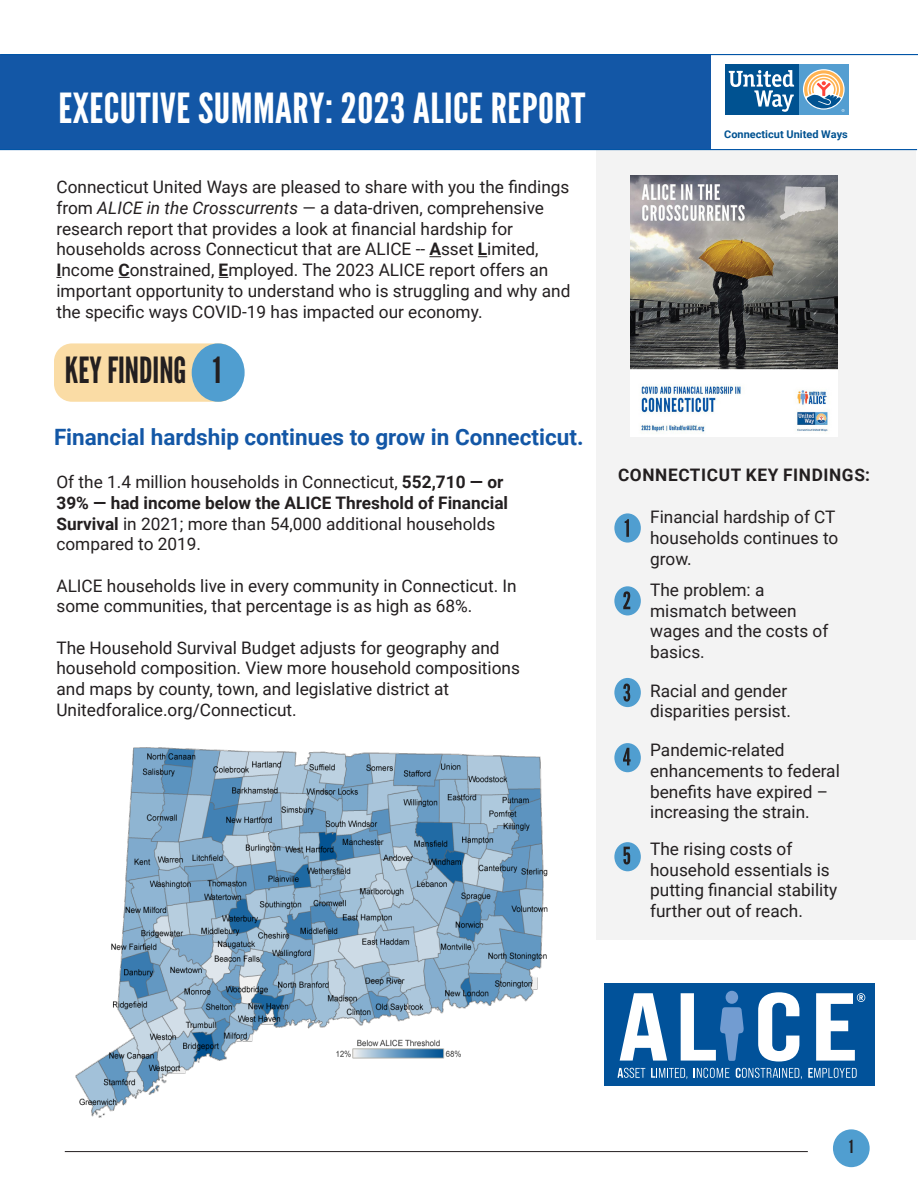
<style>
.page{position:relative;width:918px;height:1188px;background:#fff}
.page>*{position:absolute;margin:0;border:0;box-sizing:border-box;transform-origin:0 0}
.t1{font:41.4px "League Gothic";letter-spacing:.01em;color:#fff;scale:1.09 1}
.t2{font:36px "League Gothic";color:#231f20}
.t3{font:700 22.5px "Roboto";color:#1357a6}
.t4{font:18px "League Gothic";color:#231f20}
.t5{font:17.25px/20.7px "Roboto";color:#231f20}
.t6{font:700 17.25px "Roboto";letter-spacing:.035em;color:#231f20}
.t7{font:700 10.65px "Roboto";color:#005291}
.s1{font-style:italic}
.s2{font-weight:700}
</style>
<div class="page">
<div style="left:833px;top:1129px;width:37px;height:38px;background:#509ed0;border-radius:50%"></div>
<hr style="left:65px;top:1151px;width:743px;height:1px;background:#231f20">
<div style="left:596px;top:149px;width:320px;height:791px;background:#f3f3f3"></div>
<div style="left:614px;top:513px;width:27px;height:30px;background:#509ed0;border-radius:50%"></div>
<div style="left:54px;top:343px;width:184px;height:59px;background:#fadca5;border-radius:18px"></div>
<div style="left:0;top:54px;width:711px;height:95px;background:#1357a6"></div>
<hr style="left:0;top:149px;width:917px;height:1px;background:#0155a7">
<hr style="left:1px;top:54px;width:917px;height:1px;background:#0155a7">
<svg style="left:429px;top:256px;width:12px;height:1px"></svg>
<svg style="left:118px;top:277px;width:12px;height:1px"></svg>
<svg style="left:725px;top:64px;width:124px;height:51px;background:#588aaf"></svg>
<img style="left:631px;top:176px;width:206px;height:261px">
<div style="left:192px;top:343px;width:53px;height:59px;background:#509ed0;border-radius:50%"></div>
<svg style="left:625px;top:519px;width:4px;height:18px"></svg>
<div style="left:614px;top:842px;width:27px;height:29px;background:#509ed0;border-radius:50%"></div>
<div style="left:614px;top:743px;width:27px;height:29px;background:#509ed0;border-radius:50%"></div>
<div style="left:614px;top:678px;width:27px;height:29px;background:#509ed0;border-radius:50%"></div>
<div style="left:614px;top:586px;width:27px;height:29px;background:#509ed0;border-radius:50%"></div>
<svg style="left:623px;top:591px;width:7px;height:18px"></svg>
<svg style="left:623px;top:684px;width:7px;height:18px"></svg>
<svg style="left:623px;top:748px;width:8px;height:17px"></svg>
<svg style="left:623px;top:847px;width:7px;height:17px"></svg>
<div style="left:605px;top:983px;width:270px;height:103px;background:#01529a"></div>
<svg style="left:620px;top:993px;width:47px;height:68px"></svg>
<svg style="left:758px;top:992px;width:41px;height:70px"></svg>
<svg style="left:617px;top:1068px;width:28px;height:10px"></svg>
<svg style="left:651px;top:1068px;width:36px;height:11px"></svg>
<svg style="left:694px;top:1068px;width:35px;height:10px"></svg>
<svg style="left:736px;top:1068px;width:66px;height:11px"></svg>
<svg style="left:808px;top:1068px;width:49px;height:10px"></svg>
<svg style="left:816px;top:993px;width:49px;height:68px"></svg>
<div style="left:726px;top:991px;width:12px;height:13px;background:#729cd1;border-radius:50%"></div>
<svg style="left:681px;top:993px;width:63px;height:68px"></svg>
<img style="left:76px;top:748px;width:471px;height:370px">
<p class="t1" style="left:58px;top:83px;width:485px">EXECUTIVE SUMMARY: 2023 ALICE REPORT</p>
<p class="t5" style="left:56px;top:176px;width:515px">Connecticut United Ways are pleased to share with you the findings from <span class="s1">ALICE in the Crosscurrents</span> — a data-driven, comprehensive research report that provides a look at financial hardship for households across Connecticut that are ALICE -- <span class="s2">A</span>sset <span class="s2">L</span>imited, <span class="s2">I</span>ncome <span class="s2">C</span>onstrained, <span class="s2">E</span>mployed. The 2023 ALICE report offers an important opportunity to understand who is struggling and why and the specific ways COVID-19 has impacted our economy.</p>
<p class="t2" style="left:65px;top:349px;width:123px">KEY FINDING</p>
<p class="t2" style="left:213px;top:349px;width:10px">1</p>
<p class="t3" style="left:54px;top:421px;width:531px">Financial hardship continues to grow in Connecticut.</p>
<p class="t5" style="left:56px;top:471px;width:453px">Of the 1.4 million households in Connecticut, <span class="s2">552,710 — or 39% — had income below the ALICE Threshold of Financial Survival</span> in 2021; more than 54,000 additional households compared to 2019.</p>
<p class="t5" style="left:56px;top:575px;width:462px">ALICE households live in every community in Connecticut. In some communities, that percentage is as high as 68%.</p>
<p class="t5" style="left:56px;top:637px;width:465px">The Household Survival Budget adjusts for geography and household composition. View more household compositions and maps by county, town, and legislative district at Unitedforalice.org/Connecticut.</p>
<p class="t7" style="left:724px;top:126px;width:125px">Connecticut United Ways</p>
<p class="t6" style="left:618px;top:463px;width:254px">CONNECTICUT KEY FINDINGS:</p>
<p class="t5" style="left:650px;top:506px;width:190px">Financial hardship of CT households continues to grow.</p>
<p class="t5" style="left:650px;top:579px;width:180px">The problem: a mismatch between wages and the costs of basics.</p>
<p class="t5" style="left:650px;top:680px;width:142px">Racial and gender disparities persist.</p>
<p class="t5" style="left:650px;top:739px;width:191px">Pandemic-related enhancements to federal benefits have expired – increasing the strain.</p>
<p class="t5" style="left:650px;top:838px;width:189px">The rising costs of household essentials is putting financial stability further out of reach.</p>
<p class="t4" style="left:849px;top:1136px;width:6px">1</p>
</div>
